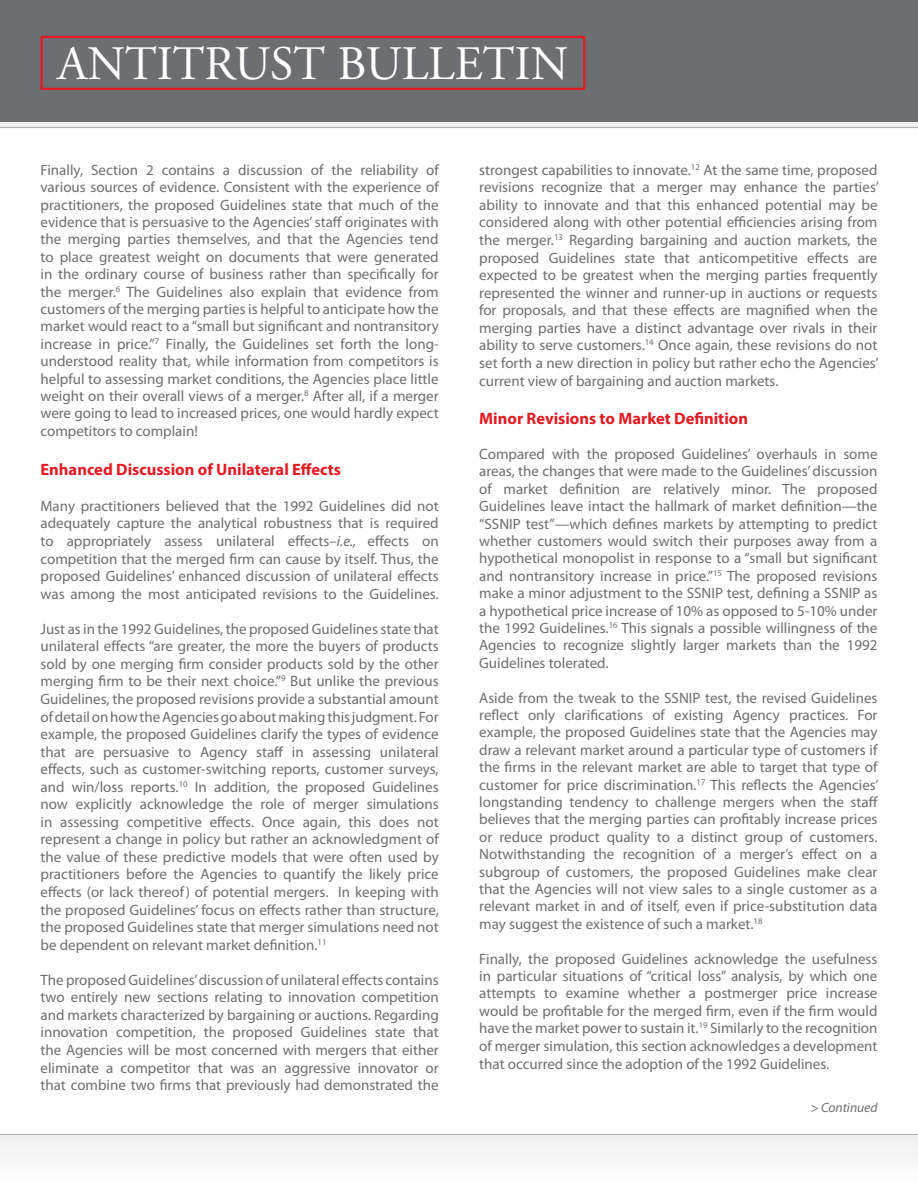
<style>
.page{position:relative;width:918px;height:1188px;background:#fff}
.page>*{position:absolute;margin:0;border:0;box-sizing:border-box;transform-origin:0 0}
.t1{font:48px "Adobe Garamond Pro";color:#fff}
.t2{font:700 16.5px "Myriad Pro";color:#e31b23}
.t3{font:15px/17.5px "Myriad Pro";color:#6d6e71;text-align:justify}
.t4{font:italic 13.5px "Myriad Pro";color:#6d6e71}
.s1{font-style:italic}
</style>
<div class="page">
<div style="left:0;top:1135px;width:918px;height:44px;background:#f5f6f6"></div>
<hr style="left:0;top:1134px;width:918px;height:1px;background:#a9abae">
<div style="left:0;top:83px;width:918px;height:45px;background:#f0f0f1"></div>
<hr style="left:0;top:127px;width:918px;height:1px;background:#a9abae">
<div style="left:0;top:0;width:918px;height:122px;background:#6d6e71"></div>
<div style="left:40px;top:36px;width:545px;height:54px;background:#6d6e71;border:2px solid #e31b23"></div>
<h1 class="t1" style="left:58px;top:35px;width:512px">ANTITRUST BULLETIN</h1>
<p class="t3" style="left:40px;top:161px;width:400px">Finally, Section 2 contains a discussion of the reliability of various sources of evidence. Consistent with the experience of practitioners, the proposed Guidelines state that much of the evidence that is persuasive to the Agencies’ staff originates with the merging parties themselves, and that the Agencies tend to place greatest weight on documents that were generated in the ordinary course of business rather than specifically for the merger.<sup>6</sup> The Guidelines also explain that evidence from customers of the merging parties is helpful to anticipate how the market would react to a “small but significant and nontransitory increase in price.”<sup>7</sup> Finally, the Guidelines set forth the long&shy;understood reality that, while information from competitors is helpful to assessing market conditions, the Agencies place little weight on their overall views of a merger.<sup>8</sup> After all, if a merger were going to lead to increased prices, one would hardly expect competitors to complain!</p>
<p class="t2" style="left:40px;top:461px;width:302px">Enhanced Discussion of Unilateral Effects</p>
<p class="t3" style="left:40px;top:497px;width:400px">Many practitioners believed that the 1992 Guidelines did not adequately capture the analytical robustness that is required to appropriately assess unilateral effects–<span class="s1">i.e.,</span> effects on competition that the merged firm can cause by itself. Thus, the proposed Guidelines’ enhanced discussion of unilateral effects was among the most anticipated revisions to the Guidelines.</p>
<p class="t3" style="left:40px;top:620px;width:400px">Just as in the 1992 Guidelines, the proposed Guidelines state that unilateral effects “are greater, the more the buyers of products sold by one merging firm consider products sold by the other merging firm to be their next choice.”<sup>9</sup> But unlike the previous Guidelines, the proposed revisions provide a substantial amount of detail on how the Agencies go about making this judgment. For example, the proposed Guidelines clarify the types of evidence that are persuasive to Agency staff in assessing unilateral effects, such as customer-switching reports, customer surveys, and win/loss reports.<sup>10</sup> In addition, the proposed Guidelines now explicitly acknowledge the role of merger simulations in assessing competitive effects. Once again, this does not represent a change in policy but rather an acknowledgment of the value of these predictive models that were often used by practitioners before the Agencies to quantify the likely price effects (or lack thereof) of potential mergers. In keeping with the proposed Guidelines’ focus on effects rather than structure, the proposed Guidelines state that merger simulations need not be dependent on relevant market definition.<sup>11</sup></p>
<p class="t3" style="left:40px;top:971px;width:400px">The proposed Guidelines’ discussion of unilateral effects contains two entirely new sections relating to innovation competition and markets characterized by bargaining or auctions. Regarding innovation competition, the proposed Guidelines state that the Agencies will be most concerned with mergers that either eliminate a competitor that was an aggressive innovator or that combine two firms that previously had demonstrated the</p>
<p class="t3" style="left:479px;top:161px;width:401px">strongest capabilities to innovate.<sup>12</sup> At the same time, proposed revisions recognize that a merger may enhance the parties’ ability to innovate and that this enhanced potential may be considered along with other potential efficiencies arising from the merger.<sup>13</sup> Regarding bargaining and auction markets, the proposed Guidelines state that anticompetitive effects are expected to be greatest when the merging parties frequently represented the winner and runner-up in auctions or requests for proposals, and that these effects are magnified when the merging parties have a distinct advantage over rivals in their ability to serve customers.<sup>14</sup> Once again, these revisions do not set forth a new direction in policy but rather echo the Agencies’ current view of bargaining and auction markets.</p>
<p class="t2" style="left:479px;top:409px;width:270px">Minor Revisions to Market Definition</p>
<p class="t3" style="left:479px;top:446px;width:400px">Compared with the proposed Guidelines’ overhauls in some areas, the changes that were made to the Guidelines’ discussion of market definition are relatively minor. The proposed Guidelines leave intact the hallmark of market definition—the “SSNIP test”—which defines markets by attempting to predict whether customers would switch their purposes away from a hypothetical monopolist in response to a “small but significant and nontransitory increase in price.”<sup>15</sup> The proposed revisions make a minor adjustment to the SSNIP test, defining a SSNIP as a hypothetical price increase of 10% as opposed to 5-10% under the 1992 Guidelines.<sup>16</sup> This signals a possible willingness of the Agencies to recognize slightly larger markets than the 1992<br>Guidelines tolerated.</p>
<p class="t3" style="left:479px;top:689px;width:401px">Aside from the tweak to the SSNIP test, the revised Guidelines reflect only clarifications of existing Agency practices. For example, the proposed Guidelines state that the Agencies may draw a relevant market around a particular type of customers if the firms in the relevant market are able to target that type of customer for price discrimination.<sup>17</sup> This reflects the Agencies’ longstanding tendency to challenge mergers when the staff believes that the merging parties can profitably increase prices or reduce product quality to a distinct group of customers.<br>Notwithstanding the recognition of a merger’s effect on a subgroup of customers, the proposed Guidelines make clear that the Agencies will not view sales to a single customer as a relevant market in and of itself, even if price-substitution data may suggest the existence of such a market.<sup>18</sup></p>
<p class="t3" style="left:479px;top:950px;width:400px">Finally, the proposed Guidelines acknowledge the usefulness in particular situations of “critical loss” analysis, by which one attempts to examine whether a postmerger price increase would be profitable for the merged firm, even if the firm would have the market power to sustain it.<sup>19</sup> Similarly to the recognition of merger simulation, this section acknowledges a development that occurred since the adoption of the 1992 Guidelines.</p>
<p class="t4" style="left:811px;top:1100px;width:68px">&gt; Continued</p>
</div>
